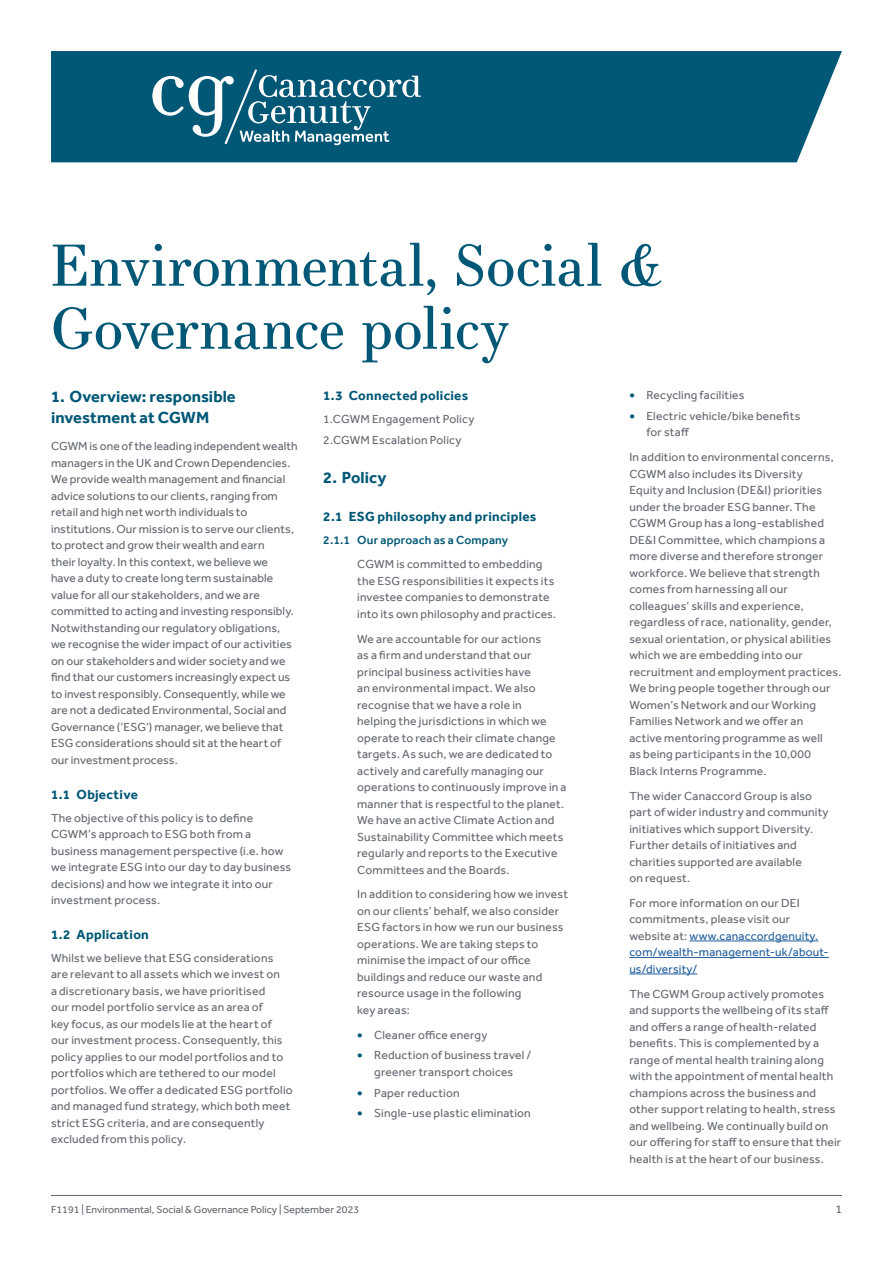
<style>
.page{position:relative;width:893px;height:1263px;background:#fff}
.page>*{position:absolute;margin:0;border:0;box-sizing:border-box;transform-origin:0 0}
.CG_A4_Title{font:57px/63px "Essonnes Text";letter-spacing:-.005em;color:#005776}
.t1{font:700 16.5px/21px "Effra";letter-spacing:.005em;color:#005776}
.t2{font:700 13.5px "Effra";letter-spacing:.025em;color:#005776}
.CG_Form_Body_Copy_Indent_-_Level_1{font:12px/16.5px "Effra";letter-spacing:.015em;color:#62666f}
.CG_A4_Body_Copy{font:12px/16.5px "Effra";letter-spacing:.01em;color:#62666f}
.CG_Form_Body_Copy_Indent_-_Level_1-2{font:12px/16.5px "Effra";letter-spacing:.015em;color:#215e9e}
.t3{font:500 12px "Effra";letter-spacing:.02em;color:#005776}
.t4{font:10.5px "Effra";color:#62666f}
.s1{font-weight:700;font-size:14.4px;color:#005776}
.s2{color:#62666f}
</style>
<div class="page">
<div style="left:51px;top:51px;width:791px;height:111px;background:#005776"></div>
<svg style="left:152px;top:69px;width:269px;height:76px"></svg>
<hr style="left:51px;top:1195px;width:791px;height:1px;background:#62666f">
<hr style="left:689px;top:941px;width:129px;height:1px;background:#215e9e">
<hr style="left:629px;top:957px;width:200px;height:1px;background:#215e9e">
<hr style="left:629px;top:974px;width:68px;height:1px;background:#215e9e">
<p class="CG_A4_Title" style="left:51px;top:233px;width:613px">Environmental, Social &amp;<br>Governance policy</p>
<p class="t1" style="left:51px;top:386px;width:186px">1. Overview: responsible investment at CGWM</p>
<p class="CG_A4_Body_Copy" style="left:51px;top:438px;width:248px">CGWM is one of the leading independent wealth managers in the UK and Crown Dependencies.<br>We provide wealth management and financial advice solutions to our clients, ranging from retail and high net worth individuals to institutions. Our mission is to serve our clients, to protect and grow their wealth and earn<br>their loyalty. In this context, we believe we<br>have a duty to create long term sustainable value for all our stakeholders, and we are committed to acting and investing responsibly.<br>Notwithstanding our regulatory obligations, we recognise the wider impact of our activities on our stakeholders and wider society and we find that our customers increasingly expect us to invest responsibly. Consequently, while we are not a dedicated Environmental, Social and Governance (’ESG’) manager, we believe that ESG considerations should sit at the heart of our investment process.</p>
<p class="t2" style="left:51px;top:786px;width:88px">1.1 Objective</p>
<p class="CG_A4_Body_Copy" style="left:51px;top:809px;width:242px">The objective of this policy is to define CGWM’s approach to ESG both from a business management perspective (i.e. how we integrate ESG into our day to day business decisions) and how we integrate it into our investment process.</p>
<p class="t2" style="left:51px;top:927px;width:99px">1.2 Application</p>
<p class="CG_A4_Body_Copy" style="left:51px;top:949px;width:243px">Whilst we believe that ESG considerations are relevant to all assets which we invest on<br>a discretionary basis, we have prioritised<br>our model portfolio service as an area of<br>key focus, as our models lie at the heart of our investment process. Consequently, this policy applies to our model portfolios and to portfolios which are tethered to our model portfolios. We offer a dedicated ESG portfolio and managed fund strategy, which both meet strict ESG criteria, and are consequently excluded from this policy.</p>
<p class="t2" style="left:323px;top:388px;width:147px">1.3 Connected policies</p>
<p class="CG_A4_Body_Copy" style="left:323px;top:408px;width:153px;line-height:21px">1.CGWM Engagement Policy<br>2.CGWM Escalation Policy</p>
<p class="t1" style="left:323px;top:467px;width:65px">2. Policy</p>
<p class="t2" style="left:323px;top:508px;width:215px">2.1 ESG philosophy and principles</p>
<p class="t3" style="left:323px;top:532px;width:187px">2.1.1 Our approach as a Company</p>
<p class="CG_Form_Body_Copy_Indent_-_Level_1" style="left:357px;top:556px;width:201px">CGWM is committed to embedding the ESG responsibilities it expects its investee companies to demonstrate into its own philosophy and practices.</p>
<p class="CG_Form_Body_Copy_Indent_-_Level_1" style="left:357px;top:630px;width:211px">We are accountable for our actions<br>as a firm and understand that our principal business activities have<br>an environmental impact. We also recognise that we have a role in<br>helping the jurisdictions in which we operate to reach their climate change targets. As such, we are dedicated to actively and carefully managing our operations to continuously improve in a manner that is respectful to the planet.<br>We have an active Climate Action and Sustainability Committee which meets regularly and reports to the Executive Committees and the Boards.</p>
<p class="CG_Form_Body_Copy_Indent_-_Level_1" style="left:357px;top:886px;width:212px">In addition to considering how we invest on our clients’ behalf, we also consider<br>ESG factors in how we run our business operations. We are taking steps to minimise the impact of our office buildings and reduce our waste and resource usage in the following<br>key areas:</p>
<p class="CG_A4_Body_Copy" style="left:357px;top:1026px;width:132px"><span class="s1">•</span> Cleaner office energy</p>
<p class="CG_A4_Body_Copy" style="left:357px;top:1047px;width:176px;text-align:center"><span class="s1">•</span> Reduction of business travel / greener transport choices</p>
<p class="CG_A4_Body_Copy" style="left:357px;top:1084px;width:104px"><span class="s1">•</span> Paper reduction</p>
<p class="CG_A4_Body_Copy" style="left:357px;top:1105px;width:175px"><span class="s1">•</span> Single-use plastic elimination</p>
<p class="CG_A4_Body_Copy" style="left:629px;top:387px;width:117px"><span class="s1">•</span> Recycling facilities</p>
<p class="CG_A4_Body_Copy" style="left:646px;top:408px;width:156px;text-indent:-17px"><span class="s1">•</span> Electric vehicle/bike benefits for staff</p>
<p class="CG_Form_Body_Copy_Indent_-_Level_1" style="left:629px;top:449px;width:214px">In addition to environmental concerns, CGWM also includes its Diversity<br>Equity and Inclusion (DE&amp;I) priorities under the broader ESG banner. The CGWM Group has a long-established DE&amp;I Committee, which champions a more diverse and therefore stronger workforce. We believe that strength comes from harnessing all our colleagues’ skills and experience, regardless of race, nationality, gender, sexual orientation, or physical abilities which we are embedding into our recruitment and employment practices.<br>We bring people together through our Women’s Network and our Working Families Network and we offer an<br>active mentoring programme as well<br>as being participants in the 10,000<br>Black Interns Programme.</p>
<p class="CG_Form_Body_Copy_Indent_-_Level_1" style="left:629px;top:787px;width:201px">The wider Canaccord Group is also part of wider industry and community initiatives which support Diversity.<br>Further details of initiatives and charities supported are available<br>on request.</p>
<p class="CG_Form_Body_Copy_Indent_-_Level_1-2" style="left:629px;top:894px;width:201px"><span class="s2">For more information on our DEI commitments, please visit our website at:</span> www.canaccordgenuity. com/wealth-management-uk/about&shy;us/diversity/</p>
<p class="CG_Form_Body_Copy_Indent_-_Level_1" style="left:629px;top:985px;width:213px">The CGWM Group actively promotes and supports the wellbeing of its staff and offers a range of health-related benefits. This is complemented by a range of mental health training along with the appointment of mental health champions across the business and other support relating to health, stress and wellbeing. We continually build on our offering for staff to ensure that their health is at the heart of our business.</p>
<p class="t4" style="left:51px;top:1203px;width:310px">F1191 | Environmental, Social &amp; Governance Policy | September 2023</p>
<p class="CG_A4_Body_Copy" style="left:835px;top:1200px;width:8px">1</p>
</div>
